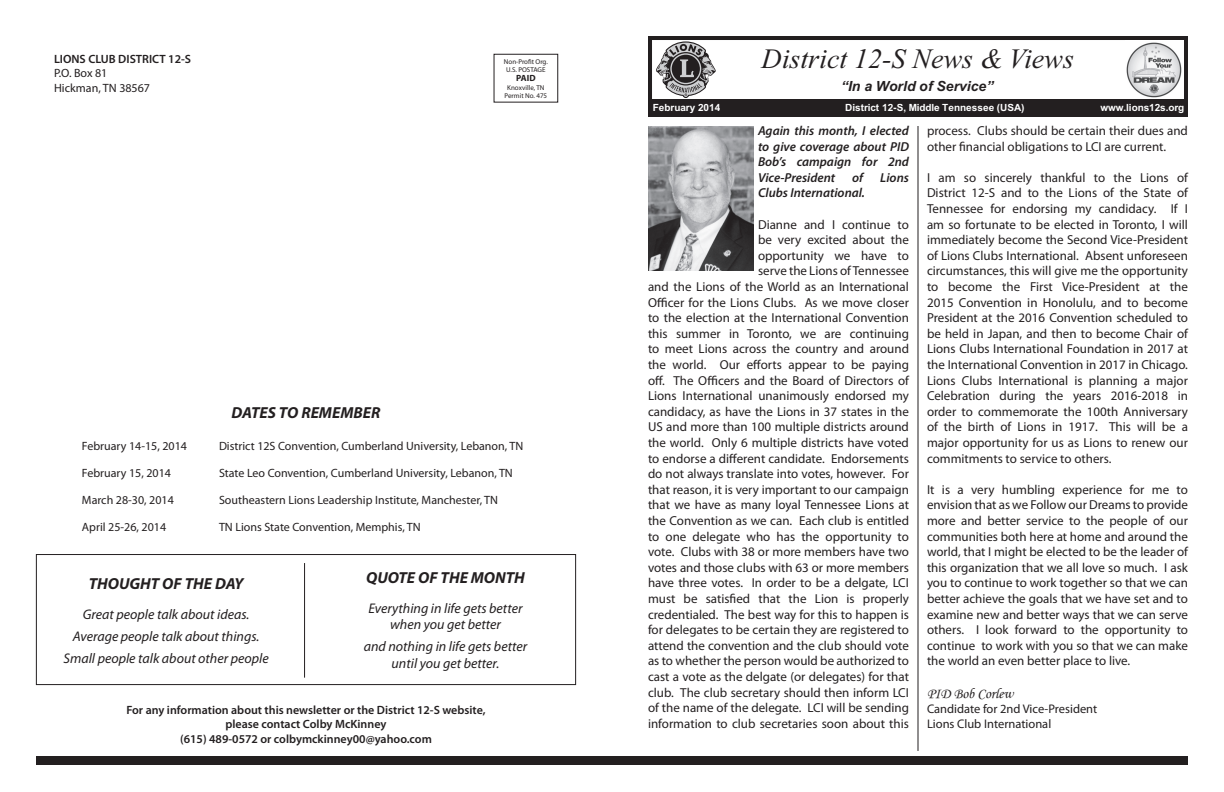
<style>
.page{position:relative;width:1224px;height:792px;background:#fff}
.page>*{position:absolute;margin:0;border:0;box-sizing:border-box;transform-origin:0 0}
.t1{font:italic 28px "Times New Roman";color:#231f20}
.t2{font:italic 700 16px "Myriad Pro";color:#231f20}
.t3{font:14.5px "Monotype Corsiva";color:#231f20}
.t4{font:italic 14px/16.8px "Myriad Pro";color:#231f20;text-align:center}
.t5{font:italic 700 14px "Arial";color:#231f20}
.t6{font:13px/15.6px "Myriad Pro";color:#231f20;text-align:justify}
.t7{font:italic 600 13px/15.6px "Myriad Pro";color:#231f20;text-align:justify}
.t8{font:12.5px/15px "Myriad Pro";color:#231f20}
.t9{font:12px/14.4px "Myriad Pro";color:#231f20}
.t10{font:600 12px/14.4px "Myriad Pro";color:#231f20;text-align:center}
.t11{font:700 10px "Arial";letter-spacing:-.005em;color:#fff}
.t12{font:700 9px "Myriad Pro";color:#231f20}
.t13{font:7px/8.4px "Myriad Pro";color:#231f20;text-align:center}
</style>
<div class="page">
<div style="left:648px;top:99px;width:540px;height:18px;background:#231f20"></div>
<svg style="left:648px;top:36px;width:540px;height:63px"></svg>
<img style="left:1125px;top:40px;width:59px;height:59px">
<img style="left:648px;top:126px;width:106px;height:145px">
<hr style="left:918px;top:126px;width:1px;height:625px;background:#231f20">
<div style="left:36px;top:554px;width:540px;height:131px;border:1px solid #231f20"></div>
<div style="left:494px;top:54px;width:64px;height:48px;border:1px solid #231f20"></div>
<div style="left:36px;top:756px;width:1152px;height:9px;background:#231f20"></div>
<hr style="left:304px;top:563px;width:1px;height:115px;background:#231f20">
<p class="t10" style="left:54px;top:51px;width:139px">LIONS CLUB DISTRICT 12-S</p>
<p class="t9" style="left:54px;top:66px;width:98px">P.O. Box 81<br>Hickman, TN 38567</p>
<p class="t2" style="left:232px;top:402px;width:150px">DATES TO REMEMBER</p>
<p class="t13" style="left:504px;top:57px;width:45px">Non-Profit Org.<br>U.S. POSTAGE</p>
<p class="t12" style="left:516px;top:72px;width:21px">PAID</p>
<p class="t13" style="left:505px;top:83px;width:44px">Knoxville, TN<br>Permit No. 475</p>
<p class="t9" style="left:82px;top:439px;width:107px">February 14-15, 2014</p>
<p class="t9" style="left:219px;top:439px;width:306px">District 12S Convention, Cumberland University, Lebanon, TN</p>
<p class="t9" style="left:82px;top:466px;width:91px">February 15, 2014</p>
<p class="t9" style="left:219px;top:466px;width:295px">State Leo Convention, Cumberland University, Lebanon, TN</p>
<p class="t9" style="left:82px;top:493px;width:93px">March 28-30, 2014</p>
<p class="t9" style="left:219px;top:493px;width:281px">Southeastern Lions Leadership Institute, Manchester, TN</p>
<p class="t9" style="left:82px;top:520px;width:86px">April 25-26, 2014</p>
<p class="t9" style="left:219px;top:520px;width:203px">TN Lions State Convention, Memphis, TN</p>
<p class="t2" style="left:89px;top:573px;width:156px">THOUGHT OF THE DAY</p>
<p class="t4" style="left:64px;top:603px;width:207px;line-height:22px">Great people talk about ideas.<br>Average people talk about things.<br>Small people talk about other people</p>
<p class="t2" style="left:366px;top:567px;width:160px">QUOTE OF THE MONTH</p>
<p class="t4" style="left:369px;top:599px;width:155px">Everything in life gets better when you get better</p>
<p class="t4" style="left:364px;top:638px;width:165px">and nothing in life gets better until you get better.</p>
<p class="t10" style="left:126px;top:702px;width:361px">For any information about this newsletter or the District 12-S website, please contact Colby McKinney<br>(615) 489-0572 or colbymckinney00@yahoo.com</p>
<h1 class="t1" style="left:762px;top:39px;width:314px">District 12-S News &amp; Views</h1>
<p class="t5" style="left:841px;top:78px;width:154px">“In a World of Service”</p>
<p class="t7" style="left:758px;top:123px;width:152px">Again this month, I elected to give coverage about PID Bob’s campaign for 2nd Vice-President</p>
<p class="t11" style="left:653px;top:102px;width:69px">February 2014</p>
<p class="t11" style="left:845px;top:102px;width:181px">District 12-S, Middle Tennessee (USA)</p>
<p class="t11" style="left:1100px;top:102px;width:85px">www.lions12s.org</p>
<p class="t6" style="left:927px;top:123px;width:262px">process. Clubs should be certain their dues and other financial obligations to LCI are current.</p>
<p class="t6" style="left:927px;top:169px;width:263px">I am so sincerely thankful to the Lions of District 12-S and to the Lions of the State of Tennessee for endorsing my candidacy. If I am so fortunate to be elected in Toronto, I will immediately become the Second Vice-President of Lions Clubs International. Absent unforeseen circumstances, this will give me the opportunity to become the First Vice-President at the 2015 Convention in Honolulu, and to become President at the 2016 Convention scheduled to be held in Japan, and then to become Chair of Lions Clubs International Foundation in 2017 at the International Convention in 2017 in Chicago.<br>Lions Clubs International is planning a major Celebration during the years 2016-2018 in order to commemorate the 100th Anniversary of the birth of Lions in 1917. This will be a major opportunity for us as Lions to renew our commitments to service to others.</p>
<p class="t6" style="left:927px;top:481px;width:263px">It is a very humbling experience for me to envision that as we Follow our Dreams to provide more and better service to the people of our communities both here at home and around the world, that I might be elected to be the leader of this organization that we all love so much. I ask you to continue to work together so that we can better achieve the goals that we have set and to examine new and better ways that we can serve others. I look forward to the opportunity to continue to work with you so that we can make the world an even better place to live.</p>
<p class="t3" style="left:927px;top:685px;width:88px">PID Bob Corlew</p>
<p class="t8" style="left:927px;top:701px;width:172px">Candidate for 2nd Vice-President<br>Lions Club International</p>
<p class="t7" style="left:852px;top:169px;width:13px">of</p>
<p class="t7" style="left:880px;top:169px;width:30px">Lions</p>
<p class="t7" style="left:758px;top:185px;width:108px">Clubs International.</p>
<p class="t6" style="left:648px;top:216px;width:263px;text-align:right">Dianne and I continue to<br>be very excited about the<br>opportunity we have to<br>serve the Lions of Tennessee<br>and the Lions of the World as an International Officer for the Lions Clubs. As we move closer to the election at the International Convention this summer in Toronto, we are continuing to meet Lions across the country and around the world. Our efforts appear to be paying off. The Officers and the Board of Directors of Lions International unanimously endorsed my candidacy, as have the Lions in 37 states in the US and more than 100 multiple districts around the world. Only 6 multiple districts have voted to endorse a different candidate. Endorsements do not always translate into votes, however. For that reason, it is very important to our campaign that we have as many loyal Tennessee Lions at the Convention as we can. Each club is entitled to one delegate who has the opportunity to vote. Clubs with 38 or more members have two votes and those clubs with 63 or more members have three votes. In order to be a delgate, LCI must be satisfied that the Lion is properly credentialed. The best way for this to happen is for delegates to be certain they are registered to attend the convention and the club should vote as to whether the person would be authorized to cast a vote as the delgate (or delegates) for that club. The club secretary should then inform LCI of the name of the delegate. LCI will be sending information to club secretaries soon about this</p>
</div>
